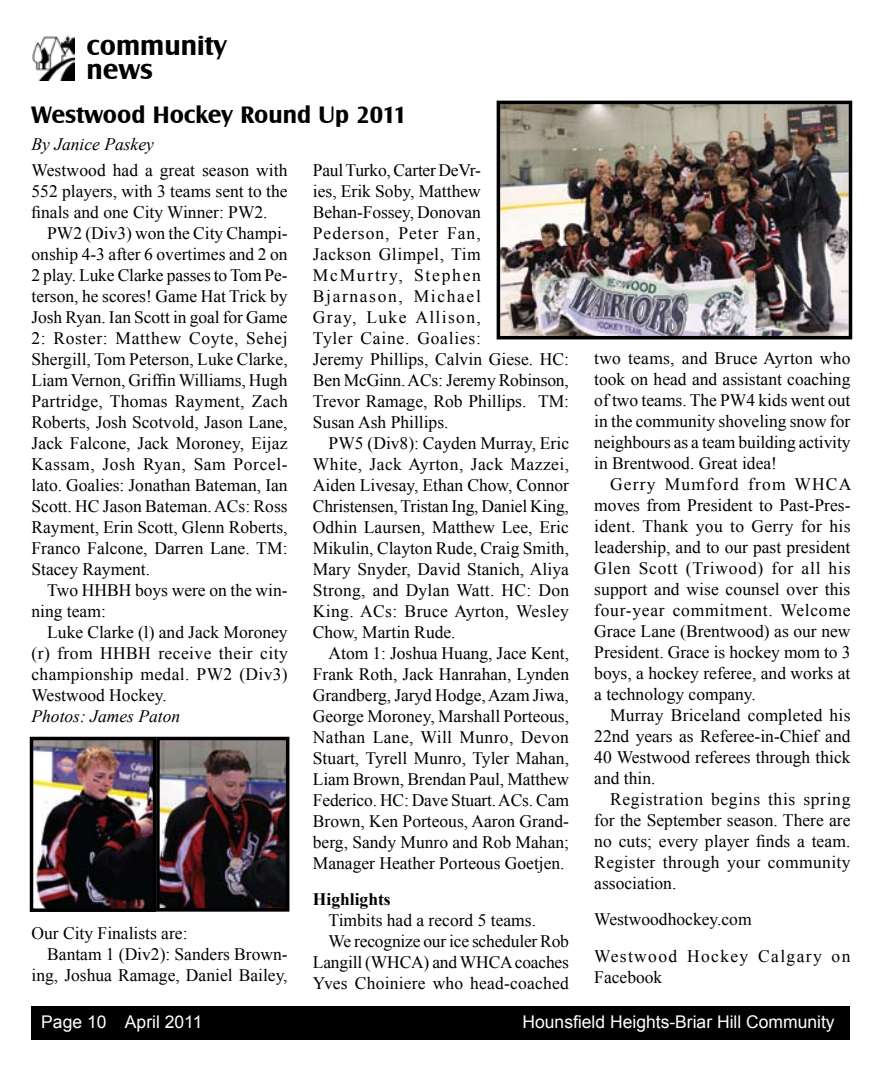
<style>
.page{position:relative;width:882px;height:1071px;background:#fff}
.page>*{position:absolute;margin:0;border:0;box-sizing:border-box;transform-origin:0 0}
.t1{font:700 28px/24.5px "Castle T";color:#000}
.t2{font:700 24.5px "Castle T";color:#000}
.t3{font:17.5px/21px "Times New Roman";color:#000;text-align:justify}
.t4{font:17.5px "Arial";color:#fff}
.t5{font:17.5px/36.8px "Times New Roman";letter-spacing:.08em;color:#000}
.t6{font:italic 17.5px "Times New Roman";color:#000}
.t7{font:700 17.5px "Times New Roman";color:#000}
</style>
<div class="page">
<div style="left:32px;top:1006px;width:818px;height:34px;background:#000"></div>
<img style="left:32px;top:35px;width:43px;height:45px">
<img style="left:502px;top:106px;width:345px;height:228px">
<div style="left:497px;top:101px;width:355px;height:238px;border:4px solid #000"></div>
<img style="left:35px;top:742px;width:116px;height:165px">
<div style="left:30px;top:737px;width:126px;height:175px;border:4px solid #000"></div>
<img style="left:161px;top:742px;width:123px;height:165px">
<div style="left:156px;top:737px;width:133px;height:175px;border:4px solid #000"></div>
<h1 class="t1" style="left:87px;top:33px;width:142px">community news</h1>
<h2 class="t2" style="left:32px;top:101px;width:377px">Westwood Hockey Round Up 2011</h2>
<p class="t6" style="left:32px;top:132px;width:124px">By Janice Paskey</p>
<p class="t3" style="left:313px;top:159px;width:258px;text-align:left">Paul Turko, Carter DeVr-<br>ies, Erik Soby, Matthew<br>Behan-Fossey, Donovan<br>Pederson, Peter Fan,<br>Jackson Glimpel, Tim<br>McMurtry, Stephen<br>Bjarnason, Michael<br>Gray, Luke Allison,<br>Tyler Caine. Goalies:<br>Jeremy Phillips, Calvin Giese. HC:<br>Ben McGinn. ACs: Jeremy Robinson,<br>Trevor Ramage, Rob Phillips. TM:<br>Susan Ash Phillips.</p>
<p class="t3" style="left:313px;top:432px;width:258px;text-indent:16px">PW5 (Div8): Cayden Murray, Eric White, Jack Ayrton, Jack Mazzei, Aiden Livesay, Ethan Chow, Connor Christensen, Tristan Ing, Daniel King, Odhin Laursen, Matthew Lee, Eric Mikulin, Clayton Rude, Craig Smith, Mary Snyder, David Stanich, Aliya Strong, and Dylan Watt. HC: Don King. ACs: Bruce Ayrton, Wesley Chow, Martin Rude.</p>
<p class="t3" style="left:313px;top:642px;width:258px;text-indent:16px">Atom 1: Joshua Huang, Jace Kent, Frank Roth, Jack Hanrahan, Lynden Grandberg, Jaryd Hodge, Azam Jiwa, George Moroney, Marshall Porteous, Nathan Lane, Will Munro, Devon Stuart, Tyrell Munro, Tyler Mahan, Liam Brown, Brendan Paul, Matthew Federico. HC: Dave Stuart. ACs. Cam Brown, Ken Porteous, Aaron Grand&shy;berg, Sandy Munro and Rob Mahan; Manager Heather Porteous Goetjen.</p>
<p class="t7" style="left:313px;top:887px;width:79px">Highlights</p>
<p class="t3" style="left:329px;top:910px;width:209px">Timbits had a record 5 teams.</p>
<p class="t3" style="left:329px;top:931px;width:242px">We recognize our ice scheduler Rob</p>
<p class="t3" style="left:313px;top:952px;width:258px">Langill (WHCA) and WHCA coaches</p>
<p class="t3" style="left:313px;top:973px;width:258px">Yves Choiniere who head-coached</p>
<p class="t3" style="left:32px;top:159px;width:258px">Westwood had a great season with 552 players, with 3 teams sent to the finals and one City Winner: PW2.</p>
<p class="t3" style="left:32px;top:222px;width:258px;text-indent:16px">PW2 (Div3) won the City Champi&shy;onship 4-3 after 6 overtimes and 2 on 2 play. Luke Clarke passes to Tom Pe&shy;terson, he scores! Game Hat Trick by Josh Ryan. Ian Scott in goal for Game 2: Roster: Matthew Coyte, Sehej Shergill, Tom Peterson, Luke Clarke, Liam Vernon, Griffin Williams, Hugh Partridge, Thomas Rayment, Zach Roberts, Josh Scotvold, Jason Lane, Jack Falcone, Jack Moroney, Eijaz Kassam, Josh Ryan, Sam Porcel&shy;lato. Goalies: Jonathan Bateman, Ian Scott. HC Jason Bateman. ACs: Ross Rayment, Erin Scott, Glenn Roberts, Franco Falcone, Darren Lane. TM:<br>Stacey Rayment.</p>
<p class="t3" style="left:32px;top:579px;width:258px;text-indent:16px">Two HHBH boys were on the win&shy;ning team:</p>
<p class="t3" style="left:32px;top:621px;width:258px;text-indent:16px">Luke Clarke (l) and Jack Moroney (r) from HHBH receive their city championship medal. PW2 (Div3)<br>Westwood Hockey.</p>
<p class="t6" style="left:32px;top:704px;width:150px">Photos: James Paton</p>
<p class="t3" style="left:32px;top:922px;width:158px">Our City Finalists are:</p>
<p class="t3" style="left:47px;top:943px;width:242px">Bantam 1 (Div2): Sanders Brown-</p>
<p class="t3" style="left:32px;top:964px;width:258px">ing, Joshua Ramage, Daniel Bailey,</p>
<p class="t3" style="left:594px;top:347px;width:258px">two teams, and Bruce Ayrton who took on head and assistant coaching of two teams. The PW4 kids went out in the community shoveling snow for neighbours as a team building activity in Brentwood. Great idea!</p>
<p class="t3" style="left:594px;top:473px;width:259px;text-indent:16px">Gerry Mumford from WHCA moves from President to Past-Pres&shy;ident. Thank you to Gerry for his leadership, and to our past president Glen Scott (Triwood) for all his support and wise counsel over this four-year commitment. Welcome Grace Lane (Brentwood) as our new President. Grace is hockey mom to 3 boys, a hockey referee, and works at a technology company.</p>
<p class="t3" style="left:594px;top:704px;width:258px;text-indent:16px">Murray Briceland completed his 22nd years as Referee-in-Chief and 40 Westwood referees through thick and thin.</p>
<p class="t3" style="left:594px;top:788px;width:258px;text-indent:16px">Registration begins this spring for the September season. There are no cuts; every player finds a team.<br>Register through your community association.</p>
<p class="t5" style="left:594px;top:901px;width:258px">Westwoodhockey.com<br>Westwood Hockey Calgary on</p>
<p class="t3" style="left:594px;top:966px;width:70px">Facebook</p>
<p class="t4" style="left:41px;top:1010px;width:163px">Page 10 April 2011</p>
<p class="t4" style="left:523px;top:1010px;width:314px">Hounsfield Heights-Briar Hill Community</p>
</div>
